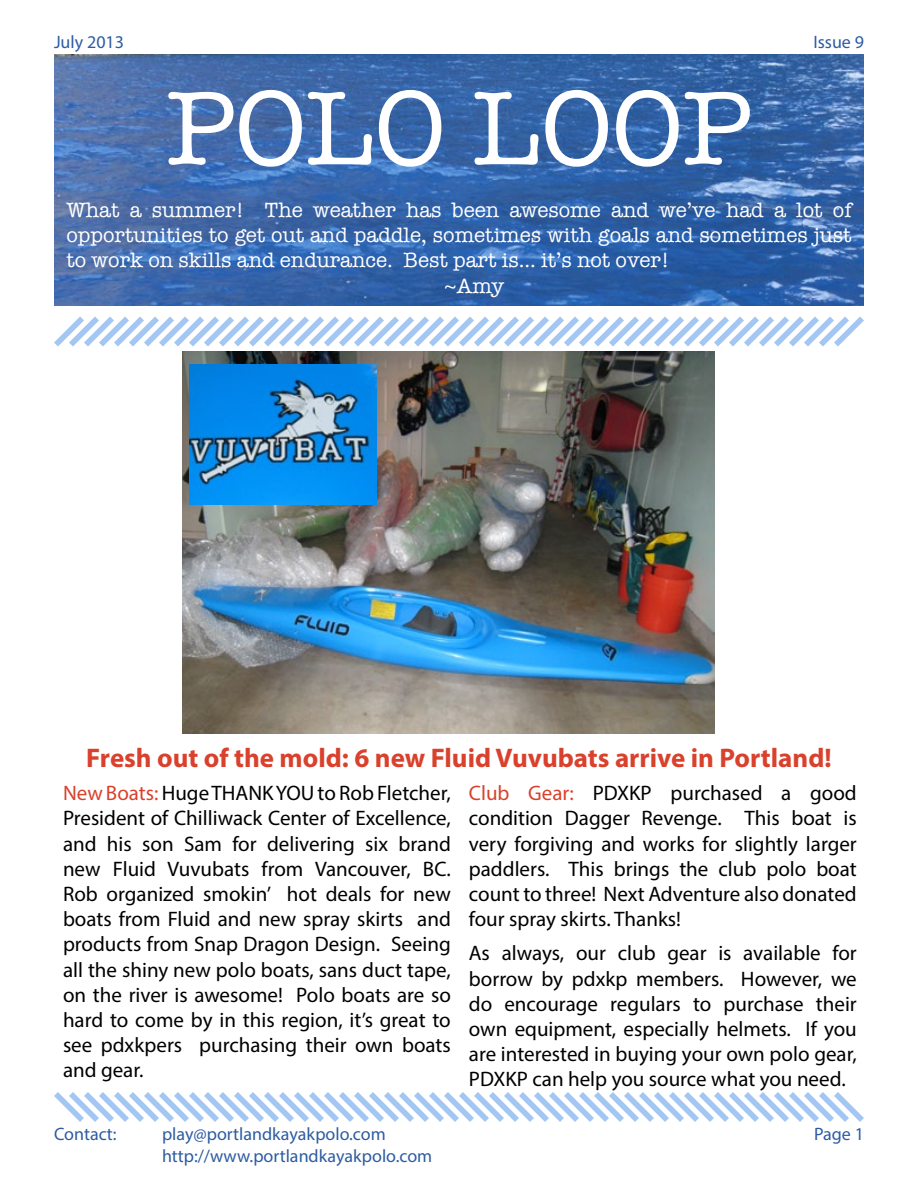
<style>
.page{position:relative;width:918px;height:1188px;background:#fff}
.page>*{position:absolute;margin:0;border:0;box-sizing:border-box;transform-origin:0 0}
.t1{font:108px "American Typewriter";color:#fff}
.t2{font:700 27px "Myriad Pro";color:#d9412c}
.t3{font:21px/25.2px "Myriad Pro";color:#000;text-align:justify}
.t4{font:21px "American Typewriter";color:#fff}
.t5{font:18px/21.6px "Myriad Pro";color:#2d5ca2}
.s1{font-family:"Myriad Pro"}
.s2{color:#d9412c}
</style>
<div class="page">
<svg style="left:54px;top:316px;width:810px;height:36px"></svg>
<img style="left:54px;top:54px;width:810px;height:252px">
<svg style="left:54px;top:1092px;width:810px;height:30px"></svg>
<img style="left:183px;top:351px;width:531px;height:383px">
<img style="left:190px;top:364px;width:187px;height:141px">
<p class="t5" style="left:54px;top:31px;width:72px">July 2013</p>
<p class="t5" style="left:813px;top:31px;width:52px">Issue 9</p>
<h1 class="t1" style="left:166px;top:46px;width:587px">POLO LOOP</h1>
<p class="t4" style="left:66px;top:194px;width:787px">What a summer! The weather has been awesome and we’ve had a lot of</p>
<p class="t4" style="left:66px;top:219px;width:787px">opportunities to get out and paddle, sometimes with goals and sometimes just</p>
<p class="t4" style="left:66px;top:244px;width:605px">to work on skills and endurance. Best part is... it’s not over!</p>
<p class="t4" style="left:444px;top:270px;width:61px"><span class="s1">~</span>Amy</p>
<p class="t2" style="left:86px;top:740px;width:747px">Fresh out of the mold: 6 new Fluid Vuvubats arrive in Portland!</p>
<p class="t3" style="left:63px;top:780px;width:389px"><span class="s2">New Boats:</span> Huge THANK YOU to Rob Fletcher, President of Chilliwack Center of Excellence, and his son Sam for delivering six brand new Fluid Vuvubats from Vancouver, BC.<br>Rob organized smokin’ hot deals for new boats from Fluid and new spray skirts and products from Snap Dragon Design. Seeing all the shiny new polo boats, sans duct tape, on the river is awesome! Polo boats are so hard to come by in this region, it’s great to see pdxkpers purchasing their own boats and gear.</p>
<p class="t3" style="left:469px;top:780px;width:389px"><span class="s2">Club Gear:</span> PDXKP purchased a good condition Dagger Revenge. This boat is very forgiving and works for slightly larger paddlers. This brings the club polo boat count to three! Next Adventure also donated four spray skirts. Thanks!</p>
<p class="t3" style="left:469px;top:940px;width:389px">As always, our club gear is available for borrow by pdxkp members. However, we do encourage regulars to purchase their own equipment, especially helmets. If you are interested in buying your own polo gear, PDXKP can help you source what you need.</p>
<p class="t5" style="left:54px;top:1123px;width:64px">Contact:</p>
<p class="t5" style="left:162px;top:1123px;width:272px">play@portlandkayakpolo.com http://www.portlandkayakpolo.com</p>
<p class="t5" style="left:814px;top:1123px;width:51px">Page 1</p>
</div>
